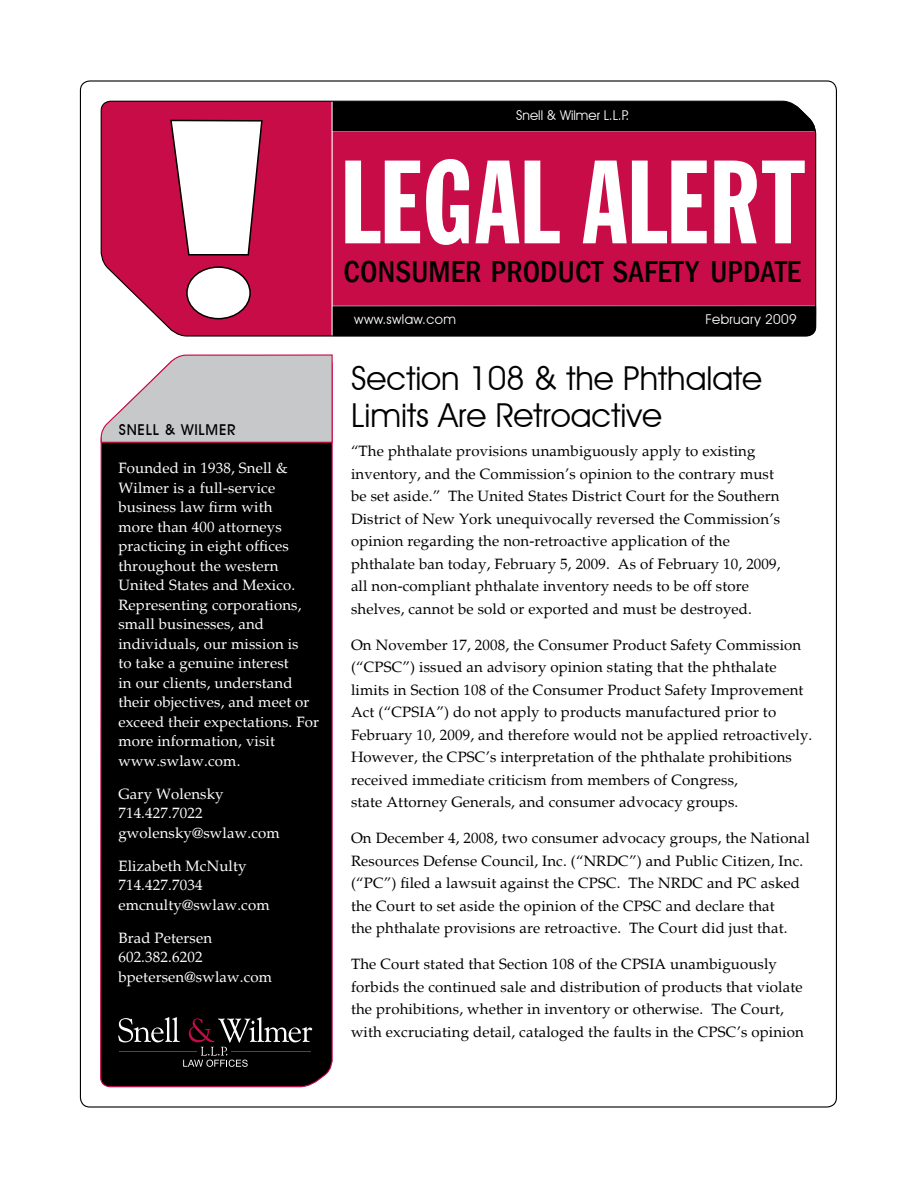
<style>
.page{position:relative;width:918px;height:1188px;background:#fff}
.page>*{position:absolute;margin:0;border:0;box-sizing:border-box;transform-origin:0 0}
.t1{font:124.05px "Franklin Extra Cond Gothic";letter-spacing:.005em;color:#fff}
.t2{font:33px/37.5px "Avant Garde IT Cby BT";color:#000}
.t3{font:500 condensed 31.05px "Franklin Gothic";letter-spacing:.005em;color:#000}
.t4{font:15px/22.5px "Palatino";letter-spacing:.01em;color:#000}
.t5{font:15px/19.5px "Palatino";letter-spacing:.01em;color:#fff}
.t6{font:500 15px "Avant Garde IT Cby BT";letter-spacing:.05em;color:#000}
.t7{font:13.5px "Avant Garde IT Cby BT";letter-spacing:.025em;color:#fff}
.t8{font:13.5px "Avant Garde IT Cby BT";color:#fff}
</style>
<div class="page">
<svg style="left:100px;top:80px;width:233px;height:1028px;background:#181617"></svg>
<div style="left:100px;top:100px;width:717px;height:237px;background:#c80c47"></div>
<svg style="left:169px;top:119px;width:94px;height:137px"></svg>
<div style="left:187px;top:267px;width:63px;height:52px;background:#fff;border-radius:50%"></div>
<div style="left:186px;top:266px;width:65px;height:53px;border:2px solid #000;border-radius:50%"></div>
<svg style="left:332px;top:100px;width:484px;height:32px;background:#0f0e0e"></svg>
<div style="left:332px;top:306px;width:484px;height:30px;background:#000"></div>
<svg style="left:100px;top:354px;width:233px;height:89px;background:#cec9cd"></svg>
<svg style="left:118px;top:1017px;width:194px;height:50px;background:#251f21"></svg>
<p class="t6" style="left:119px;top:421px;width:118px">SNELL &amp; WILMER</p>
<p class="t5" style="left:118px;top:459px;width:202px">Founded in 1938, Snell &amp;<br>Wilmer is a full-service business law firm with<br>more than 400 attorneys practicing in eight offices throughout the western<br>United States and Mexico.<br>Representing corporations, small businesses, and individuals, our mission is<br>to take a genuine interest<br>in our clients, understand their objectives, and meet or exceed their expectations. For more information, visit www.swlaw.com.</p>
<p class="t5" style="left:118px;top:784px;width:163px">Gary Wolensky<br>714.427.7022 gwolensky@swlaw.com</p>
<p class="t5" style="left:118px;top:856px;width:153px">Elizabeth McNulty<br>714.427.7034 emcnulty@swlaw.com</p>
<p class="t5" style="left:118px;top:928px;width:155px">Brad Petersen<br>602.382.6202 bpetersen@swlaw.com</p>
<p class="t8" style="left:516px;top:107px;width:115px">Snell &amp; Wilmer L.L.P.</p>
<h1 class="t1" style="left:340px;top:137px;width:466px">LEGAL Alert</h1>
<h3 class="t3" style="left:344px;top:252px;width:459px">CONSUMER PRODUCT SAFETY UPDATE</h3>
<p class="t7" style="left:354px;top:311px;width:103px">www.swlaw.com</p>
<p class="t7" style="left:706px;top:311px;width:93px">February 2009</p>
<h2 class="t2" style="left:351px;top:359px;width:413px">Section 108 &amp; the Phthalate<br>Limits Are Retroactive</h2>
<p class="t4" style="left:351px;top:440px;width:431px">“The phthalate provisions unambiguously apply to existing inventory, and the Commission’s opinion to the contrary must be set aside.” The United States District Court for the Southern District of New York unequivocally reversed the Commission’s opinion regarding the non-retroactive application of the phthalate ban today, February 5, 2009. As of February 10, 2009, all non-compliant phthalate inventory needs to be off store shelves, cannot be sold or exported and must be destroyed.</p>
<p class="t4" style="left:351px;top:634px;width:463px">On November 17, 2008, the Consumer Product Safety Commission (“CPSC”) issued an advisory opinion stating that the phthalate limits in Section 108 of the Consumer Product Safety Improvement Act (“CPSIA”) do not apply to products manufactured prior to February 10, 2009, and therefore would not be applied retroactively.<br>However, the CPSC’s interpretation of the phthalate prohibitions received immediate criticism from members of Congress,<br>state Attorney Generals, and consumer advocacy groups.</p>
<p class="t4" style="left:351px;top:827px;width:460px">On December 4, 2008, two consumer advocacy groups, the National Resources Defense Council, Inc. (“NRDC”) and Public Citizen, Inc. (“PC”) filed a lawsuit against the CPSC. The NRDC and PC asked the Court to set aside the opinion of the CPSC and declare that<br>the phthalate provisions are retroactive. The Court did just that.</p>
<p class="t4" style="left:351px;top:953px;width:454px">The Court stated that Section 108 of the CPSIA unambiguously forbids the continued sale and distribution of products that violate the prohibitions, whether in inventory or otherwise. The Court, with excruciating detail, cataloged the faults in the CPSC’s opinion</p>
</div>
